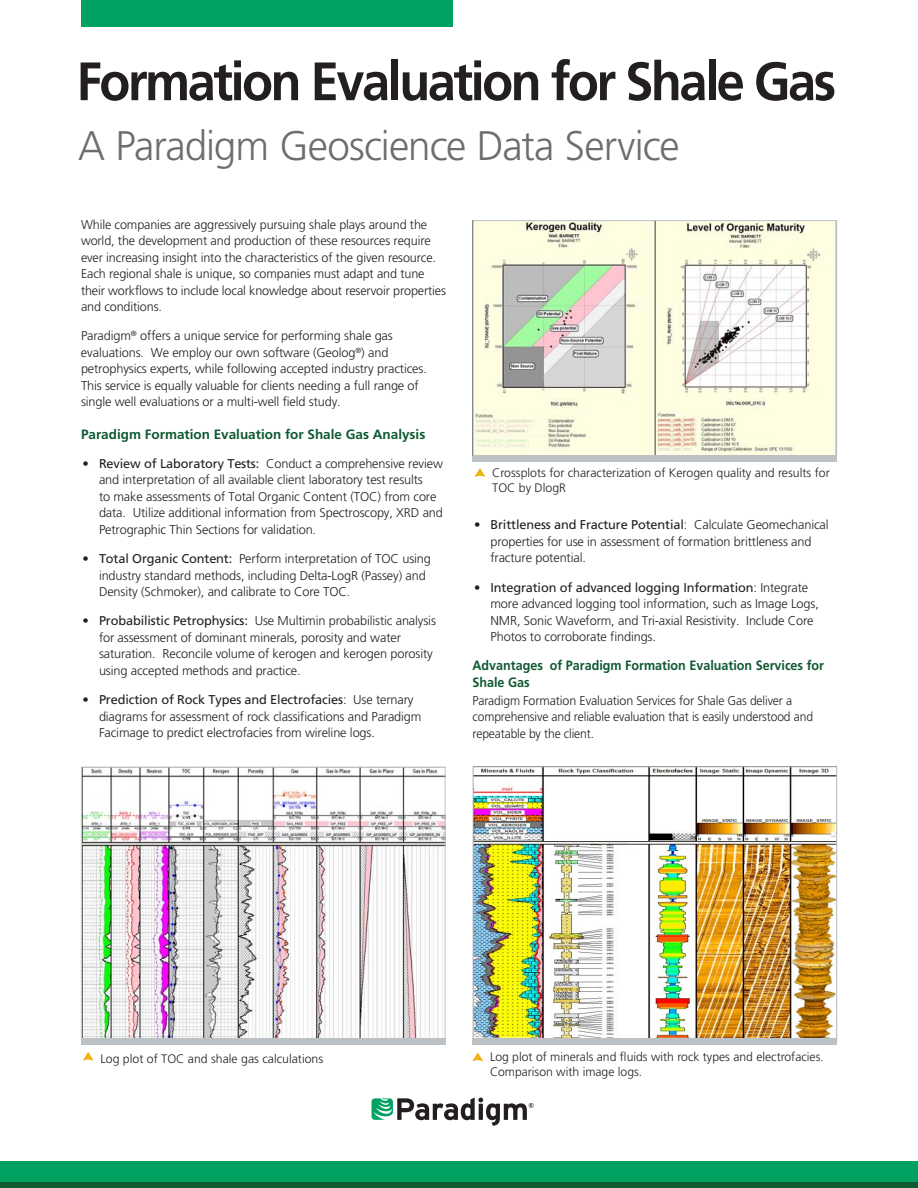
<style>
.page{position:relative;width:918px;height:1188px;background:#fff}
.page>*{position:absolute;margin:0;border:0;box-sizing:border-box;transform-origin:0 0}
.t1{font:700 54px "Frutiger LT Std";letter-spacing:-.05em;color:#231f20;scale:.94 1}
.Subtitle_1{font:300 41.25px "Frutiger LT Std";letter-spacing:-.025em;color:#6c6d70}
.t2{font:700 13.5px/16.5px "Frutiger LT Std";color:#0f5931;scale:.93 1}
.t3{font:700 13.5px "Frutiger LT Std";color:#0f5931}
.t4{font:300 12.75px/16.5px "Frutiger LT Std";letter-spacing:-.01em;color:#231f20}
.t5{font:300 12.75px/16.5px "Frutiger LT Std";letter-spacing:-.01em;color:#231f20;scale:.95 1}
.t6{font:300 12.3px/14.7px "Frutiger LT Std";color:#231f20}
.s1{font-weight:400}
</style>
<div class="page">
<svg style="left:0;top:1181px;width:918px;height:7px;background:#0c6337"></svg>
<div style="left:0;top:1161px;width:918px;height:20px;background:#00a261"></div>
<div style="left:472px;top:455px;width:365px;height:6px;background:#bcc1c6"></div>
<svg style="left:475px;top:468px;width:10px;height:9px"></svg>
<div style="left:81px;top:0;width:371px;height:27px;background:#00a261"></div>
<img style="left:83px;top:769px;width:360px;height:269px">
<div style="left:81px;top:767px;width:364px;height:273px;border:1px solid #bcc1c6"></div>
<img style="left:475px;top:768px;width:360px;height:271px">
<svg style="left:83px;top:1052px;width:11px;height:9px"></svg>
<svg style="left:472px;top:1052px;width:11px;height:9px"></svg>
<svg style="left:372px;top:1097px;width:162px;height:29px"></svg>
<img style="left:474px;top:222px;width:361px;height:232px">
<div style="left:472px;top:220px;width:365px;height:236px;border:1px solid #bcc1c6"></div>
<div style="left:81px;top:1039px;width:364px;height:6px;background:#bcc1c6"></div>
<div style="left:473px;top:1039px;width:364px;height:6px;background:#bcc1c6"></div>
<h1 class="t1" style="left:76px;top:50px;width:810px">Formation Evaluation for Shale Gas</h1>
<p class="Subtitle_1" style="left:78px;top:122px;width:603px">A Paradigm Geoscience Data Service</p>
<h4 class="t4" style="left:81px;top:216px;width:367px">While companies are aggressively pursuing shale plays around the world, the development and production of these resources require ever increasing insight into the characteristics of the given resource.<br>Each regional shale is unique, so companies must adapt and tune their workflows to include local knowledge about reservoir properties and conditions.</h4>
<h4 class="t4" style="left:81px;top:328px;width:347px">Paradigm<sup>®</sup> offers a unique service for performing shale gas evaluations. We employ our own software (Geolog<sup>®</sup>) and petrophysics experts, while following accepted industry practices.<br>This service is equally valuable for clients needing a full range of single well evaluations or a multi-well field study.</h4>
<h4 class="t3" style="left:81px;top:426px;width:346px">Paradigm Formation Evaluation for Shale Gas Analysis</h4>
<h4 class="t4" style="left:99px;top:455px;width:346px;text-indent:-16px">• <span class="s1">Review of Laboratory Tests:</span> Conduct a comprehensive review and interpretation of all available client laboratory test results<br>to make assessments of Total Organic Content (TOC) from core data. Utilize additional information from Spectroscopy, XRD and Petrographic Thin Sections for validation.</h4>
<h4 class="t4" style="left:99px;top:551px;width:333px;text-indent:-16px">• <span class="s1">Total Organic Content:</span> Perform interpretation of TOC using industry standard methods, including Delta-LogR (Passey) and<br>Density (Schmoker), and calibrate to Core TOC.</h4>
<h4 class="t4" style="left:99px;top:613px;width:338px;text-indent:-16px">• <span class="s1">Probabilistic Petrophysics:</span> Use Multimin probabilistic analysis for assessment of dominant minerals, porosity and water saturation. Reconcile volume of kerogen and kerogen porosity using accepted methods and practice.</h4>
<h4 class="t4" style="left:99px;top:692px;width:324px;text-indent:-16px">• <span class="s1">Prediction of Rock Types and Electrofacies</span>: Use ternary diagrams for assessment of rock classifications and Paradigm<br>Facimage to predict electrofacies from wireline logs.</h4>
<p class="t6" style="left:492px;top:466px;width:339px">Crossplots for characterization of Kerogen quality and results for<br>TOC by DlogR</p>
<h4 class="t4" style="left:490px;top:517px;width:340px;text-indent:-16px">• <span class="s1">Brittleness and Fracture Potential</span>: Calculate Geomechanical properties for use in assessment of formation brittleness and fracture potential.</h4>
<h4 class="t4" style="left:490px;top:579px;width:330px;text-indent:-16px">• <span class="s1">Integration of advanced logging Information</span>: Integrate more advanced logging tool information, such as Image Logs, NMR, Sonic Waveform, and Tri-axial Resistivity. Include Core Photos to corroborate findings.</h4>
<h4 class="t2" style="left:472px;top:657px;width:380px">Advantages of Paradigm Formation Evaluation Services for<br>Shale Gas</h4>
<h4 class="t5" style="left:472px;top:692px;width:360px">Paradigm Formation Evaluation Services for Shale Gas deliver a comprehensive and reliable evaluation that is easily understood and repeatable by the client.</h4>
<p class="t6" style="left:100px;top:1051px;width:224px">Log plot of TOC and shale gas calculations</p>
<p class="t6" style="left:490px;top:1050px;width:335px">Log plot of minerals and fluids with rock types and electrofacies.<br>Comparison with image logs.</p>
</div>
